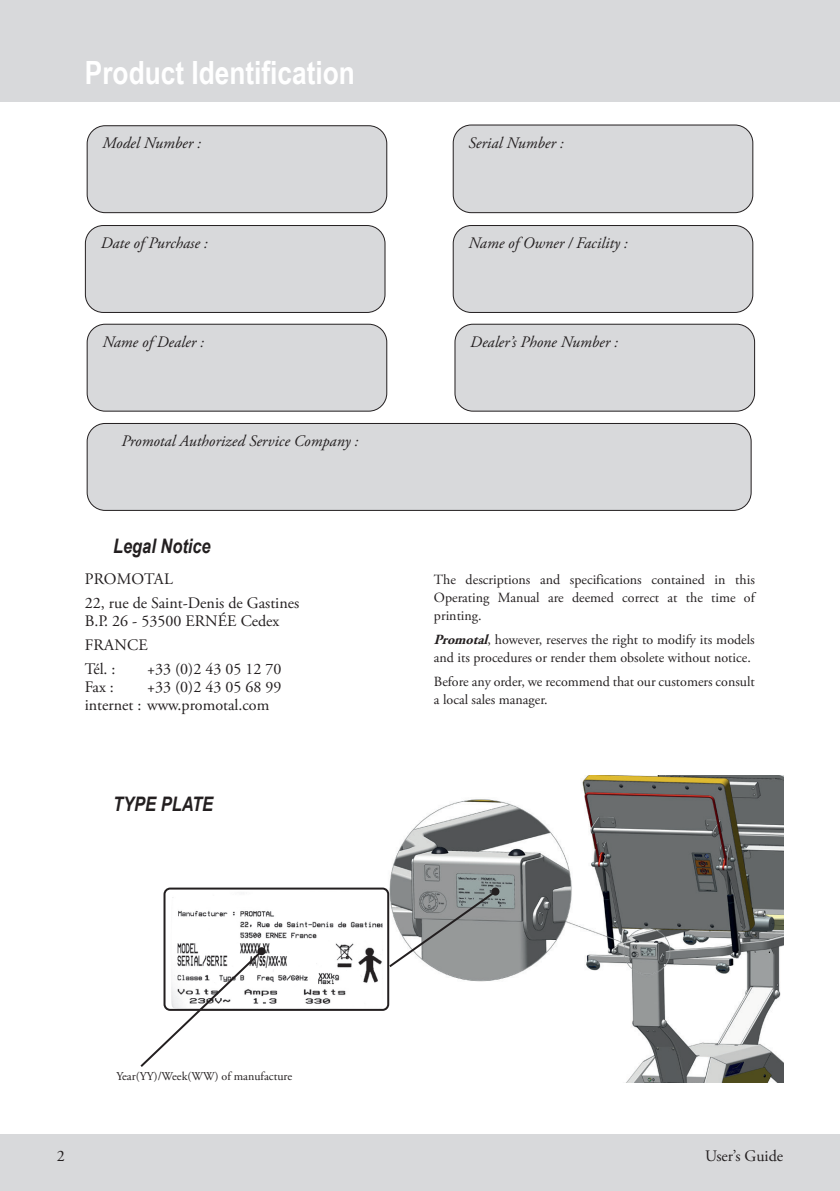
<style>
.page{position:relative;width:840px;height:1191px;background:#fff}
.page>*{position:absolute;margin:0;border:0;box-sizing:border-box;transform-origin:0 0}
.t1{font:700 32px "Arial Narrow";color:#fff}
.t2{font:italic 700 20px "Arial Narrow";color:#231f20}
.t3{font:16px/24px "Adobe Garamond Pro";color:#231f20}
.t4{font:italic 16px "Adobe Garamond Pro";color:#231f20}
.t5{font:14px/18px "Adobe Garamond Pro";color:#231f20}
.t6{font:12px "Adobe Garamond Pro";color:#231f20}
.s1{font-weight:700;font-style:italic}
</style>
<div class="page">
<div style="left:0;top:0;width:839px;height:102px;background:#d8d9db"></div>
<div style="left:0;top:1134px;width:839px;height:57px;background:#d8d9db"></div>
<hr style="left:839px;top:1134px;width:1px;height:57px;background:#d8d9db">
<img style="left:389px;top:775px;width:393px;height:307px">
<img style="left:166px;top:890px;width:220px;height:118px">
<div style="left:163px;top:887px;width:226px;height:124px;border:2px solid #231f20;border-radius:6px"></div>
<svg style="left:140px;top:948px;width:124px;height:119px"></svg>
<div style="left:257px;top:947px;width:8px;height:8px;background:#231f20;border-radius:50%"></div>
<svg style="left:387px;top:888px;width:111px;height:81px;background:#9b9d9e"></svg>
<div style="left:491px;top:887px;width:8px;height:8px;background:#231f20;border-radius:50%"></div>
<div style="left:453px;top:125px;width:299px;height:88px;background:#d8d9db;border-radius:18px"></div>
<div style="left:452px;top:125px;width:300px;height:88px;border:1px solid #231f20;border-radius:18px"></div>
<div style="left:87px;top:126px;width:299px;height:87px;background:#d8d9db;border-radius:18px"></div>
<div style="left:87px;top:125px;width:300px;height:88px;border:1px solid #231f20;border-radius:18px"></div>
<div style="left:85px;top:225px;width:300px;height:87px;background:#d8d9db;border-radius:18px"></div>
<div style="left:85px;top:225px;width:300px;height:88px;border:1px solid #231f20;border-radius:18px"></div>
<div style="left:453px;top:225px;width:299px;height:87px;background:#d8d9db;border-radius:18px"></div>
<div style="left:452px;top:225px;width:300px;height:88px;border:1px solid #231f20;border-radius:18px"></div>
<div style="left:87px;top:324px;width:299px;height:87px;background:#d8d9db;border-radius:18px"></div>
<div style="left:87px;top:324px;width:300px;height:87px;border:1px solid #231f20;border-radius:18px"></div>
<div style="left:454px;top:324px;width:300px;height:87px;background:#d8d9db;border-radius:18px"></div>
<div style="left:454px;top:324px;width:300px;height:87px;border:1px solid #231f20;border-radius:18px"></div>
<div style="left:87px;top:423px;width:663px;height:87px;background:#d8d9db;border-radius:18px"></div>
<div style="left:87px;top:423px;width:664px;height:87px;border:1px solid #231f20;border-radius:18px"></div>
<h1 class="t1" style="left:85px;top:49px;width:271px">Product Identification</h1>
<p class="t4" style="left:102px;top:134px;width:100px">Model Number :</p>
<p class="t4" style="left:468px;top:133px;width:97px">Serial Number :</p>
<p class="t4" style="left:101px;top:233px;width:109px">Date of Purchase :</p>
<p class="t4" style="left:468px;top:233px;width:161px">Name of Owner / Facility :</p>
<p class="t4" style="left:102px;top:332px;width:103px">Name of Dealer :</p>
<p class="t4" style="left:470px;top:332px;width:149px">Dealer’s Phone Number :</p>
<p class="t4" style="left:121px;top:431px;width:238px">Promotal Authorized Service Company :</p>
<h2 class="t2" style="left:113px;top:530px;width:99px">Legal Notice</h2>
<p class="t3" style="left:85px;top:567px;width:216px">PROMOTAL<br>22, rue de Saint-Denis de Gastines</p>
<p class="t3" style="left:85px;top:609px;width:196px">B.P. 26 - 53500 ERNÉE Cedex<br>FRANCE<br>Tél. :</p>
<p class="t3" style="left:147px;top:657px;width:136px">+33 (0)2 43 05 12 70</p>
<p class="t3" style="left:85px;top:678px;width:198px;line-height:18px;text-indent:62px">+33 (0)2 43 05 68 99 internet : www.promotal.com</p>
<p class="t3" style="left:85px;top:675px;width:31px">Fax :</p>
<h2 class="t2" style="left:113px;top:788px;width:101px">TYPE PLATE</h2>
<p class="t5" style="left:433px;top:571px;width:322px;text-align:justify">The descriptions and specifications contained in this Operating Manual are deemed correct at the time of printing.</p>
<p class="t5" style="left:433px;top:631px;width:322px"><span class="s1">Promotal</span>, however, reserves the right to modify its models and its procedures or render them obsolete without notice.</p>
<p class="t5" style="left:433px;top:673px;width:322px">Before any order, we recommend that our customers consult a local sales manager.</p>
<p class="t6" style="left:116px;top:1069px;width:177px">Year(YY)/Week(WW) of manufacture</p>
<p class="t3" style="left:57px;top:1144px;width:9px">2</p>
<p class="t3" style="left:704px;top:1144px;width:80px">User’s Guide</p>
</div>
